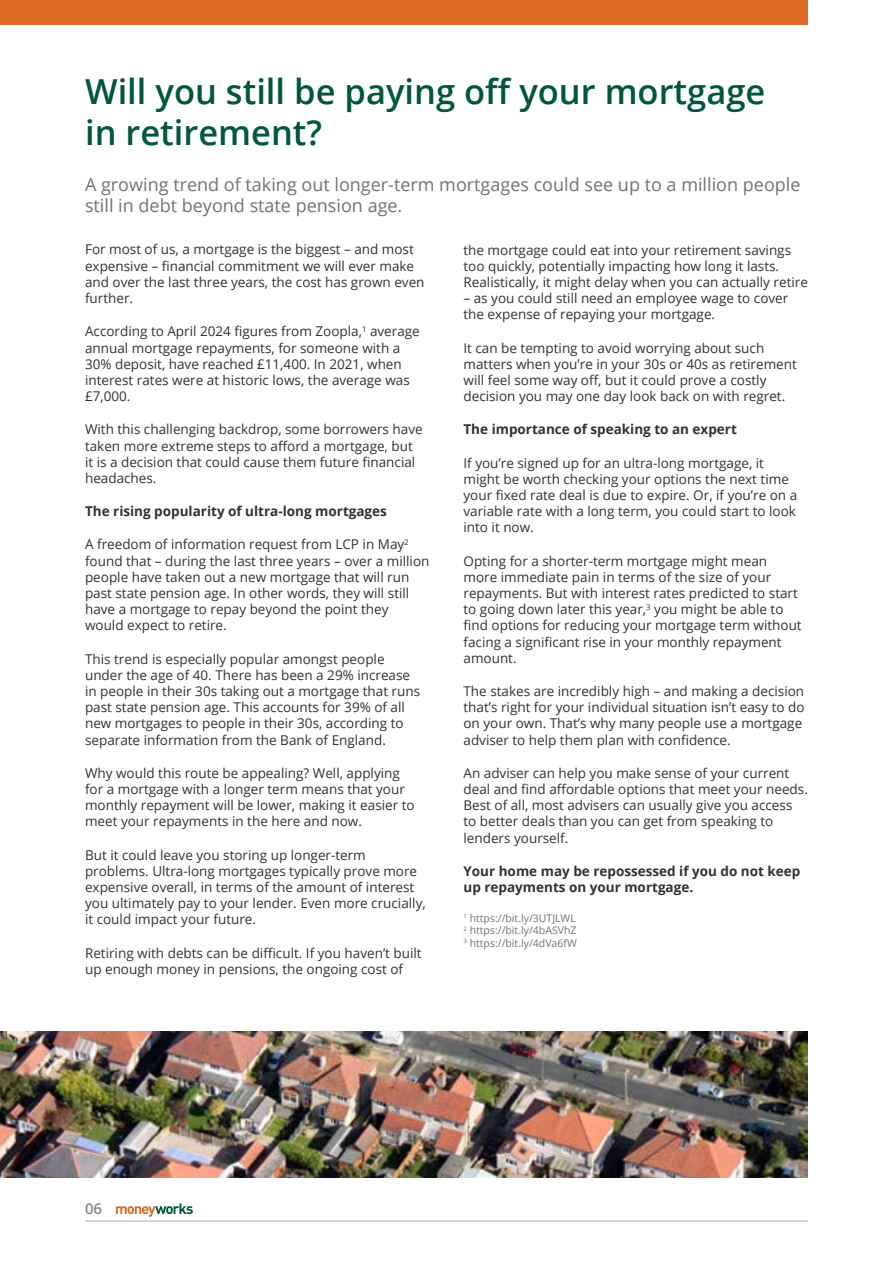
<style>
.page{position:relative;width:893px;height:1263px;background:#fff}
.page>*{position:absolute;margin:0;border:0;box-sizing:border-box;transform-origin:0 0}
.t1{font:600 34.5px/41.4px "Open Sans";color:#00563f}
.t2{font:18px/21.6px "Open Sans";color:#757172}
.t3{font:600 15px "Open Sans";color:#878787}
.t4{font:13.5px/16.2px "Open Sans";color:#333232}
.t5{font:700 13.5px/16.2px "Open Sans";color:#333232}
.t6{font:10.5px/12.6px "Open Sans";color:#757172;text-align:justify}
</style>
<div class="page">
<hr style="left:85px;top:1220px;width:723px;height:1px;background:#b3b2b2">
<svg style="left:116px;top:1203px;width:77px;height:14px"></svg>
<div style="left:0;top:0;width:808px;height:24px;background:#dd6924"></div>
<img style="left:0;top:1032px;width:808px;height:146px">
<h1 class="t1" style="left:85px;top:70px;width:682px">Will you still be paying off your mortgage in retirement?</h1>
<h2 class="t2" style="left:85px;top:173px;width:717px">A growing trend of taking out longer-term mortgages could see up to a million people still in debt beyond state pension age.</h2>
<p class="t4" style="left:85px;top:241px;width:341px">For most of us, a mortgage is the biggest – and most expensive – financial commitment we will ever make and over the last three years, the cost has grown even further.</p>
<p class="t4" style="left:85px;top:323px;width:336px">According to April 2024 figures from Zoopla,<sup>1</sup> average annual mortgage repayments, for someone with a 30% deposit, have reached £11,400. In 2021, when interest rates were at historic lows, the average was £7,000.</p>
<p class="t4" style="left:85px;top:421px;width:339px">With this challenging backdrop, some borrowers have taken more extreme steps to afford a mortgage, but it is a decision that could cause them future financial headaches.</p>
<p class="t5" style="left:85px;top:503px;width:303px">The rising popularity of ultra-long mortgages</p>
<p class="t4" style="left:85px;top:536px;width:346px">A freedom of information request from LCP in May<sup>2 </sup>found that – during the last three years – over a million people have taken out a new mortgage that will run past state pension age. In other words, they will still have a mortgage to repay beyond the point they would expect to retire.</p>
<p class="t4" style="left:85px;top:650px;width:337px">This trend is especially popular amongst people under the age of 40. There has been a 29% increase in people in their 30s taking out a mortgage that runs past state pension age. This accounts for 39% of all new mortgages to people in their 30s, according to separate information from the Bank of England.</p>
<p class="t4" style="left:85px;top:764px;width:331px">Why would this route be appealing? Well, applying for a mortgage with a longer term means that your monthly repayment will be lower, making it easier to meet your repayments in the here and now.</p>
<p class="t4" style="left:85px;top:846px;width:342px">But it could leave you storing up longer-term problems. Ultra-long mortgages typically prove more expensive overall, in terms of the amount of interest you ultimately pay to your lender. Even more crucially, it could impact your future.</p>
<p class="t4" style="left:85px;top:944px;width:338px">Retiring with debts can be difficult. If you haven’t built up enough money in pensions, the ongoing cost of</p>
<p class="t4" style="left:463px;top:241px;width:346px">the mortgage could eat into your retirement savings too quickly, potentially impacting how long it lasts.<br>Realistically, it might delay when you can actually retire</p>
<p class="t4" style="left:463px;top:290px;width:326px">– as you could still need an employee wage to cover the expense of repaying your mortgage.</p>
<p class="t4" style="left:463px;top:339px;width:335px">It can be tempting to avoid worrying about such matters when you’re in your 30s or 40s as retirement will feel some way off, but it could prove a costly decision you may one day look back on with regret.</p>
<p class="t5" style="left:463px;top:421px;width:275px">The importance of speaking to an expert</p>
<p class="t4" style="left:463px;top:454px;width:335px">If you’re signed up for an ultra-long mortgage, it might be worth checking your options the next time your fixed rate deal is due to expire. Or, if you’re on a variable rate with a long term, you could start to look into it now.</p>
<p class="t4" style="left:463px;top:552px;width:340px">Opting for a shorter-term mortgage might mean more immediate pain in terms of the size of your repayments. But with interest rates predicted to start to going down later this year,<sup>3</sup> you might be able to find options for reducing your mortgage term without facing a significant rise in your monthly repayment amount.</p>
<p class="t4" style="left:463px;top:683px;width:342px">The stakes are incredibly high – and making a decision that’s right for your individual situation isn’t easy to do on your own. That’s why many people use a mortgage adviser to help them plan with confidence.</p>
<p class="t4" style="left:463px;top:764px;width:346px">An adviser can help you make sense of your current deal and find affordable options that meet your needs.<br>Best of all, most advisers can usually give you access to better deals than you can get from speaking to lenders yourself.</p>
<p class="t5" style="left:463px;top:862px;width:338px">Your home may be repossessed if you do not keep up repayments on your mortgage.</p>
<p class="t6" style="left:463px;top:911px;width:115px"><sup>1</sup> https://bit.ly/3UTJLWL <sup>2</sup> https://bit.ly/4bASVhZ <sup>3</sup> https://bit.ly/4dVa6fW</p>
<p class="t3" style="left:85px;top:1198px;width:19px">06</p>
</div>
